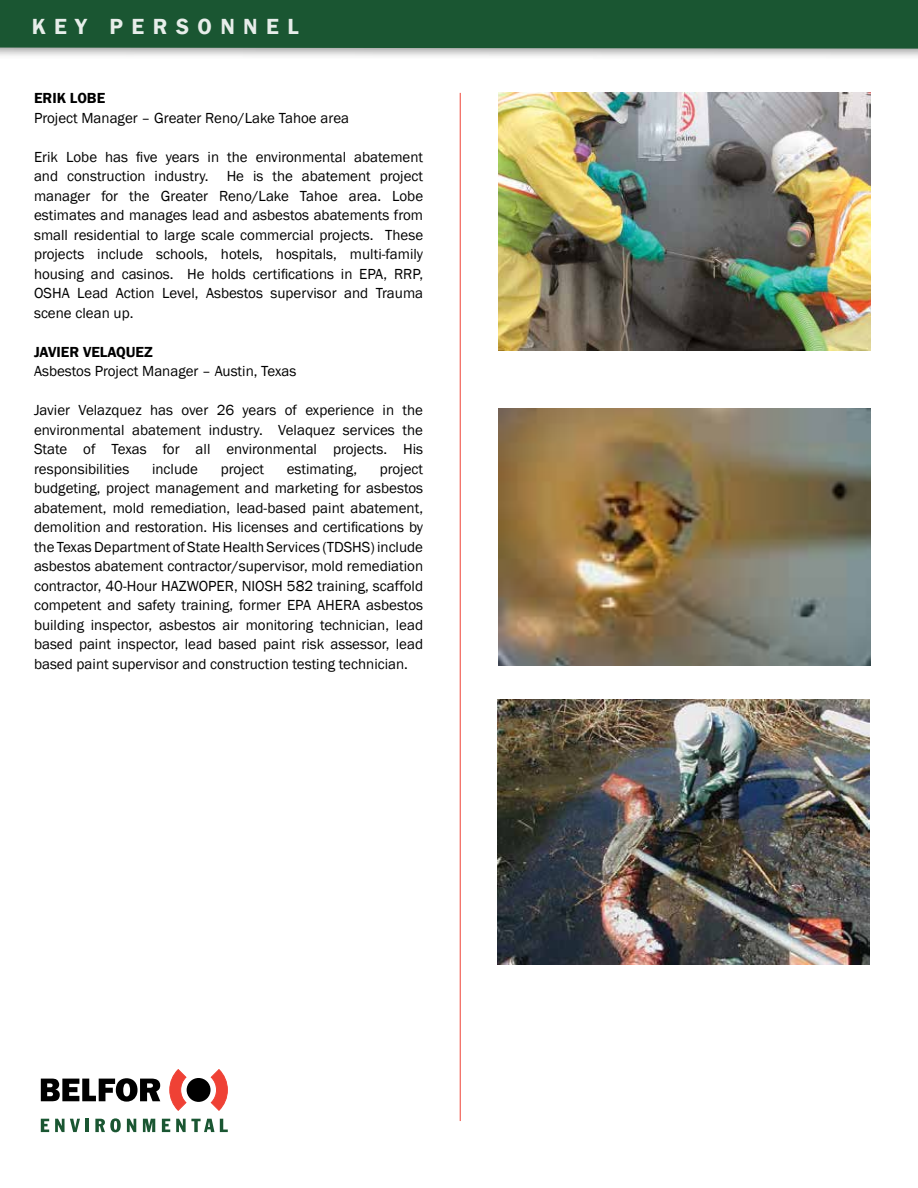
<style>
.page{position:relative;width:918px;height:1188px;background:#fff}
.page>*{position:absolute;margin:0;border:0;box-sizing:border-box;transform-origin:0 0}
.t1{font:600 22.5px "Franklin Gothic";letter-spacing:.375em;color:#fff}
.t2{font:15px/19.5px "Franklin Gothic";color:#000;text-align:justify}
.t3{font:600 15px "Franklin Gothic";color:#000}
</style>
<div class="page">
<div style="left:0;top:0;width:918px;height:62px;background:#000;opacity:.4"></div>
<div style="left:0;top:0;width:918px;height:49px;background:#1a5632"></div>
<hr style="left:460px;top:93px;width:1px;height:1028px;background:#ef4135">
<svg style="left:41px;top:1119px;width:8px;height:13px"></svg>
<svg style="left:55px;top:1119px;width:25px;height:13px"></svg>
<hr style="left:85px;top:1119px;width:4px;height:13px;background:#1a5632">
<svg style="left:95px;top:1118px;width:26px;height:14px"></svg>
<svg style="left:127px;top:1119px;width:9px;height:13px"></svg>
<svg style="left:143px;top:1119px;width:12px;height:13px"></svg>
<svg style="left:162px;top:1119px;width:8px;height:13px"></svg>
<svg style="left:176px;top:1119px;width:38px;height:13px"></svg>
<svg style="left:220px;top:1119px;width:7px;height:13px"></svg>
<div style="left:187px;top:1078px;width:24px;height:24px;background:#000;border-radius:50%"></div>
<svg style="left:169px;top:1069px;width:18px;height:42px"></svg>
<svg style="left:211px;top:1069px;width:16px;height:42px"></svg>
<svg style="left:41px;top:1078px;width:119px;height:24px"></svg>
<img style="left:499px;top:93px;width:372px;height:257px">
<img style="left:499px;top:408px;width:372px;height:257px">
<img style="left:497px;top:700px;width:372px;height:265px">
<h1 class="t1" style="left:31px;top:12px;width:269px">KEY PERSONNEL</h1>
<p class="t3" style="left:34px;top:89px;width:73px">ERIK LOBE</p>
<p class="t2" style="left:34px;top:108px;width:317px">Project Manager – Greater Reno/Lake Tahoe area</p>
<p class="t2" style="left:34px;top:147px;width:391px">Erik Lobe has five years in the environmental abatement and construction industry. He is the abatement project manager for the Greater Reno/Lake Tahoe area. Lobe estimates and manages lead and asbestos abatements from small residential to large scale commercial projects. These projects include schools, hotels, hospitals, multi-family housing and casinos. He holds certifications in EPA, RRP, OSHA Lead Action Level, Asbestos supervisor and Trauma scene clean up.</p>
<p class="t3" style="left:34px;top:343px;width:120px">JAVIER VELAQUEZ</p>
<p class="t2" style="left:34px;top:362px;width:264px">Asbestos Project Manager – Austin, Texas</p>
<p class="t2" style="left:34px;top:401px;width:391px">Javier Velazquez has over 26 years of experience in the environmental abatement industry. Velaquez services the State of Texas for all environmental projects. His responsibilities</p>
<p class="t2" style="left:34px;top:459px;width:391px;text-indent:346px">project budgeting, project management and marketing for asbestos abatement, mold remediation, lead-based paint abatement, demolition and restoration. His licenses and certifications by the Texas Department of State Health Services (TDSHS) include asbestos abatement contractor/supervisor, mold remediation contractor, 40-Hour HAZWOPER, NIOSH 582 training, scaffold competent and safety training, former EPA AHERA asbestos building inspector, asbestos air monitoring technician, lead based paint inspector, lead based paint risk assessor, lead based paint supervisor and construction testing technician.</p>
<p class="t2" style="left:152px;top:459px;width:48px">include</p>
<p class="t2" style="left:221px;top:459px;width:45px">project</p>
<p class="t2" style="left:287px;top:459px;width:72px">estimating,</p>
</div>
